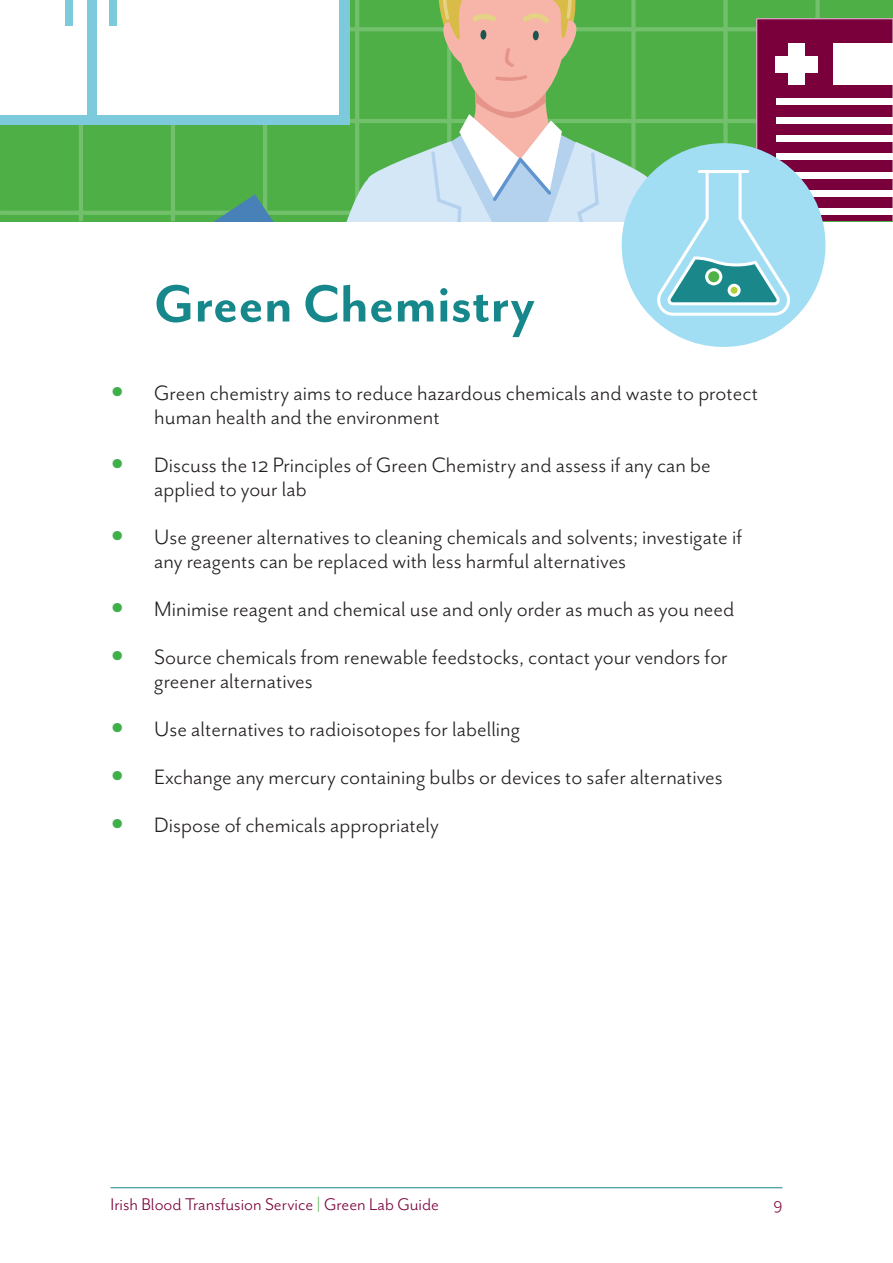
<style>
.page{position:relative;width:893px;height:1263px;background:#fff}
.page>*{position:absolute;margin:0;border:0;box-sizing:border-box;transform-origin:0 0}
.t1{font:700 60px "Mr Eaves San OT";color:#16878b}
.t2{font:800 42px "Mr Eaves San OT";color:#40ae49}
.t3{font:24px/24px "Mr Eaves San OT";color:#231f20}
.t4{font:19.5px "Mr Eaves San OT";color:#7a003b}
.t5{font:18px "Mr Eaves San OT";color:#7a003b}
.s1{color:#4fb047}
</style>
<div class="page">
<hr style="left:111px;top:1187px;width:671px;height:1px;background:#16878b">
<svg style="left:0;top:124px;width:141px;height:97px;background:#51b04a"></svg>
<div style="left:0;top:0;width:349px;height:124px;background:#7dcadd"></div>
<div style="left:98px;top:0;width:241px;height:114px;background:#fff"></div>
<div style="left:0;top:0;width:86px;height:114px;background:#fff"></div>
<div style="left:110px;top:0;width:7px;height:25px;background:#7dcadd"></div>
<div style="left:65px;top:0;width:8px;height:25px;background:#7dcadd"></div>
<svg style="left:141px;top:0;width:752px;height:347px"></svg>
<p class="t2" style="left:111px;top:365px;width:15px">•</p>
<p class="t2" style="left:111px;top:437px;width:15px">•</p>
<p class="t2" style="left:111px;top:509px;width:15px">•</p>
<p class="t2" style="left:111px;top:581px;width:15px">•</p>
<p class="t2" style="left:111px;top:629px;width:15px">•</p>
<p class="t2" style="left:111px;top:701px;width:15px">•</p>
<p class="t2" style="left:111px;top:749px;width:15px">•</p>
<p class="t2" style="left:111px;top:797px;width:15px">•</p>
<p class="t1" style="left:154px;top:270px;width:382px">Green Chemistry</p>
<p class="t3" style="left:154px;top:381px;width:605px">Green chemistry aims to reduce hazardous chemicals and waste to protect human health and the environment</p>
<p class="t3" style="left:154px;top:453px;width:558px">Discuss the 12 Principles of Green Chemistry and assess if any can be applied to your lab</p>
<p class="t3" style="left:154px;top:525px;width:589px">Use greener alternatives to cleaning chemicals and solvents; investigate if any reagents can be replaced with less harmful alternatives</p>
<p class="t3" style="left:154px;top:597px;width:582px">Minimise reagent and chemical use and only order as much as you need</p>
<p class="t3" style="left:154px;top:645px;width:575px">Source chemicals from renewable feedstocks, contact your vendors for greener alternatives</p>
<p class="t3" style="left:154px;top:717px;width:367px">Use alternatives to radioisotopes for labelling</p>
<p class="t3" style="left:154px;top:765px;width:570px">Exchange any mercury containing bulbs or devices to safer alternatives</p>
<p class="t3" style="left:154px;top:813px;width:286px">Dispose of chemicals appropriately</p>
<p class="t4" style="left:111px;top:1193px;width:330px">Irish Blood Transfusion Service <span class="s1">|</span> Green Lab Guide</p>
<p class="t5" style="left:773px;top:1193px;width:11px">9</p>
</div>
